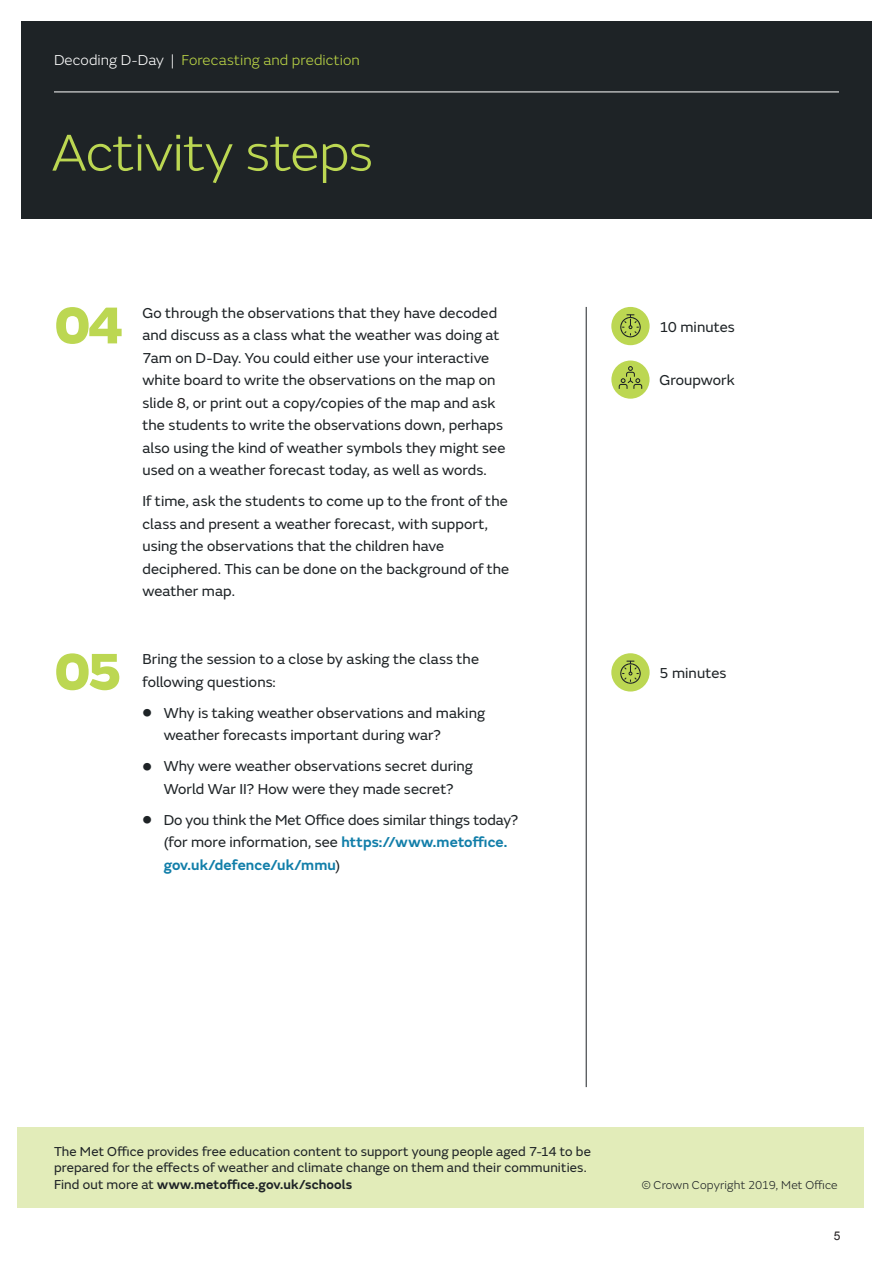
<style>
.page{position:relative;width:893px;height:1263px;background:#fff}
.page>*{position:absolute;margin:0;border:0;box-sizing:border-box;transform-origin:0 0}
.MO_Lesson_plan_title{font:300 54px "FS Emeric";letter-spacing:-.005em;color:#bcd752}
.MO_Lesson_plan_numbe{font:800 54px "FS Emeric";color:#bcd752}
.MO_Lesson_plan_body{font:15px/22.5px "FS Emeric";letter-spacing:.005em;color:#1e2326}
.MO_Lesson_plan_cover{font:300 15px "FS Emeric";letter-spacing:.005em;color:#bcd646}
.MO_Lesson_plan_intro{font:13.5px/16.5px "FS Emeric";letter-spacing:.01em;color:#1e2326}
.MO_Lesson_plan_intro-2{font:600 13.5px "FS Emeric";letter-spacing:.01em;color:#1e2326}
.MO_Lesson_plan_copyr{font:300 12px "FS Emeric";letter-spacing:.01em;color:#1e2326}
.t1{font:12px "Arial";color:#231f20}
.s1{color:#fff}
.s2{color:#231f20}
.s3{font-family:"Arial";font-weight:700;font-size:27px}
.s4{font-weight:600;color:#117ea9}
.s5{font-weight:400}
</style>
<div class="page">
<div style="left:21px;top:21px;width:851px;height:198px;background:#1e2326"></div>
<hr style="left:54px;top:92px;width:785px;height:1px;background:#fff">
<div style="left:611px;top:307px;width:39px;height:38px;background:#bcd752;border-radius:50%"></div>
<svg style="left:620px;top:314px;width:21px;height:23px"></svg>
<div style="left:611px;top:653px;width:39px;height:38px;background:#bcd752;border-radius:50%"></div>
<svg style="left:620px;top:661px;width:21px;height:23px"></svg>
<hr style="left:586px;top:307px;width:1px;height:780px;background:#1e2326">
<div style="left:17px;top:1127px;width:846px;height:81px;background:#e2ecb9"></div>
<div style="left:611px;top:360px;width:38px;height:39px;background:#bcd752;border-radius:50%"></div>
<svg style="left:619px;top:366px;width:23px;height:23px"></svg>
<p class="MO_Lesson_plan_cover" style="left:54px;top:50px;width:307px"><span class="s1">Decoding D-Day |</span> Forecasting and prediction</p>
<p class="MO_Lesson_plan_title" style="left:51px;top:116px;width:324px">Activity steps</p>
<p class="MO_Lesson_plan_numbe" style="left:54px;top:282px;width:72px">04</p>
<p class="MO_Lesson_plan_body" style="left:142px;top:301px;width:365px">Go through the observations that they have decoded and discuss as a class what the weather was doing at 7am on D-Day. You could either use your interactive white board to write the observations on the map on slide <span class="s2">8</span>, or print out a copy/copies of the map and ask the students to write the observations down, perhaps also using the kind of weather symbols they might see used on a weather forecast today, as well as words.</p>
<p class="MO_Lesson_plan_body" style="left:142px;top:489px;width:368px">If time, ask the students to come up to the front of the class and present a weather forecast, with support, using the observations that the children have deciphered. This can be done on the background of the weather map.</p>
<p class="MO_Lesson_plan_numbe" style="left:54px;top:628px;width:71px">05</p>
<p class="MO_Lesson_plan_body" style="left:142px;top:647px;width:338px">Bring the session to a close by asking the class the following questions:</p>
<p class="MO_Lesson_plan_body" style="left:164px;top:701px;width:323px;text-indent:-21px"><span class="s3">•</span> Why is taking weather observations and making weather forecasts important during war?</p>
<p class="MO_Lesson_plan_body" style="left:142px;top:754px;width:332px;text-align:center"><span class="s3">•</span> Why were weather observations secret during<br>World War II? How were they made secret?</p>
<p class="MO_Lesson_plan_body" style="left:164px;top:808px;width:356px;text-indent:-21px"><span class="s3">•</span> Do you think the Met Office does similar things today? (for more information, see <span class="s4">https://www.metoffice. gov.uk/defence/uk/mmu</span>)</p>
<p class="MO_Lesson_plan_body" style="left:659px;top:314px;width:77px">10 minutes</p>
<p class="MO_Lesson_plan_body" style="left:659px;top:368px;width:77px">Groupwork</p>
<p class="MO_Lesson_plan_body" style="left:659px;top:661px;width:69px">5 minutes</p>
<p class="MO_Lesson_plan_intro" style="left:54px;top:1142px;width:538px">The Met Office provides free education content to support young people aged 7-14 to be prepared for the effects of weather and climate change on them and their communities.</p>
<p class="MO_Lesson_plan_intro-2" style="left:54px;top:1174px;width:300px"><span class="s5">Find out more at</span> www.metoffice.gov.uk/schools</p>
<p class="MO_Lesson_plan_copyr" style="left:642px;top:1176px;width:197px">© Crown Copyright 2019, Met Office</p>
<p class="t1" style="left:834px;top:1228px;width:8px">5</p>
</div>
